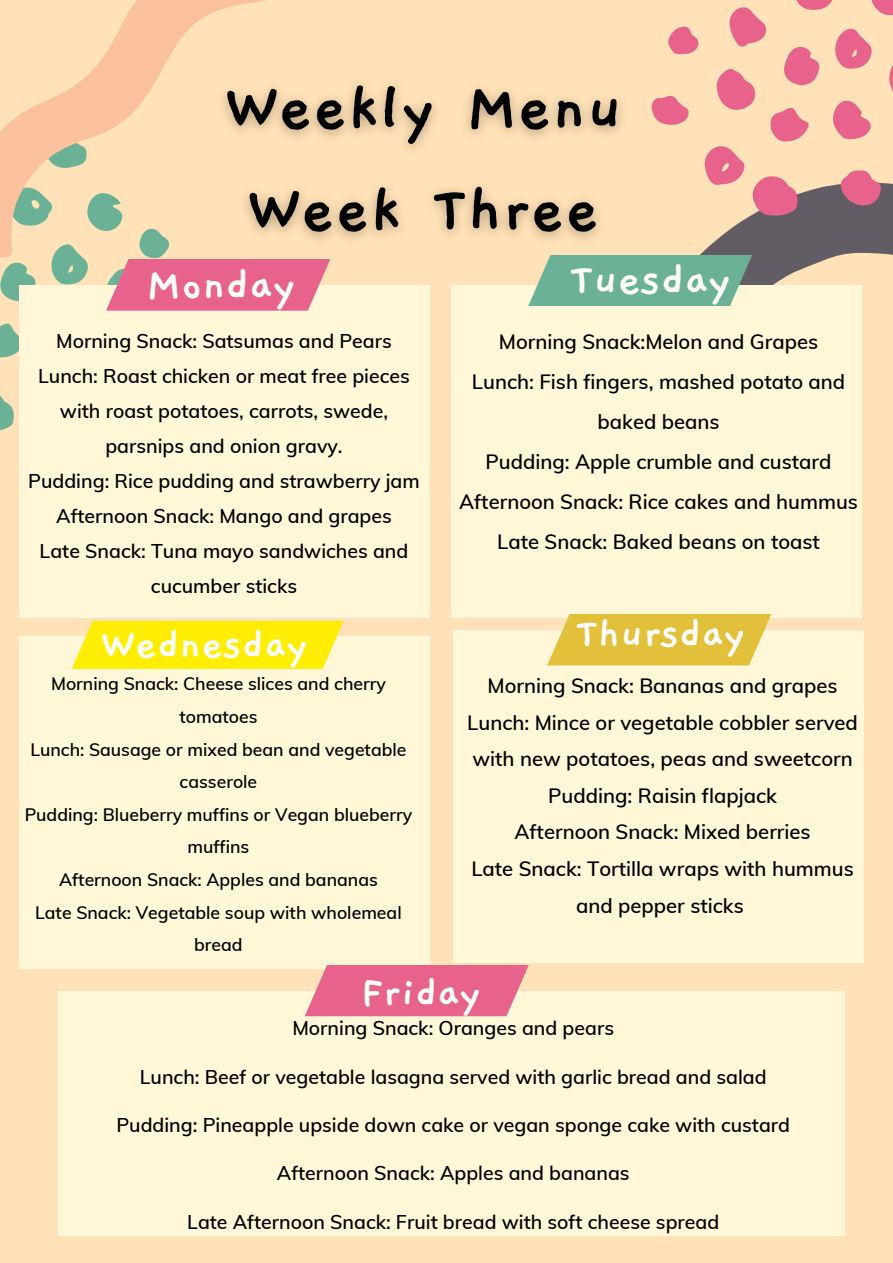
<style>
.page{position:relative;width:893px;height:1263px;background:#ffe2b7}
.page>*{position:absolute;margin:0;border:0;box-sizing:border-box;transform-origin:0 0}
.t1{font:700 49.5px "Gaegu";color:#fcfdfa}
.t2{font:700 46.5px "Gaegu";color:#fcfdfa}
.t3{font:600 20.25px/36.6px "Muli";color:#000;text-align:center}
.t4{font:600 19.5px/34.9px "Muli";color:#000;text-align:center}
.t5{font:600 17.62px/32.6px "Muli";color:#000;text-align:center}
</style>
<div class="page">
<svg style="left:0;top:0;width:266px;height:186px"></svg>
<div style="left:19px;top:285px;width:410px;height:332px;background:#fff7d7"></div>
<div style="left:58px;top:991px;width:787px;height:245px;background:#fff7d7"></div>
<div style="left:451px;top:285px;width:411px;height:332px;background:#fff7d7"></div>
<div style="left:453px;top:630px;width:411px;height:332px;background:#fff7d7"></div>
<img style="left:206px;top:57px;width:322px;height:183px">
<svg style="left:0;top:186px;width:342px;height:245px"></svg>
<svg style="left:528px;top:0;width:365px;height:306px"></svg>
<div style="left:19px;top:636px;width:410px;height:332px;background:#fff7d7"></div>
<svg style="left:72px;top:621px;width:272px;height:48px;background:#ffed13"></svg>
<svg style="left:547px;top:615px;width:236px;height:50px;background:#e6c74f"></svg>
<svg style="left:305px;top:965px;width:224px;height:51px;background:#e97092"></svg>
<p class="t1" style="left:146px;top:260px;width:151px">Monday</p>
<p class="t1" style="left:569px;top:256px;width:163px">Tuesday</p>
<p class="t4" style="left:56px;top:323px;width:337px">Morning Snack: Satsumas and Pears</p>
<p class="t4" style="left:38px;top:358px;width:373px">Lunch: Roast chicken or meat free pieces with roast potatoes, carrots, swede, parsnips and onion gravy.</p>
<p class="t4" style="left:28px;top:463px;width:393px">Pudding: Rice pudding and strawberry jam</p>
<p class="t4" style="left:56px;top:498px;width:337px">Afternoon Snack: Mango and grapes</p>
<p class="t4" style="left:40px;top:533px;width:370px">Late Snack: Tuna mayo sandwiches and cucumber sticks</p>
<p class="t3" style="left:499px;top:323px;width:321px">Morning Snack:Melon and Grapes</p>
<p class="t3" style="left:472px;top:361px;width:375px;line-height:40px">Lunch: Fish fingers, mashed potato and baked beans</p>
<p class="t3" style="left:485px;top:443px;width:347px">Pudding: Apple crumble and custard</p>
<p class="t3" style="left:459px;top:483px;width:400px">Afternoon Snack: Rice cakes and hummus</p>
<p class="t3" style="left:497px;top:522px;width:324px">Late Snack: Baked beans on toast</p>
<p class="t2" style="left:100px;top:622px;width:209px">Wednesday</p>
<p class="t2" style="left:575px;top:611px;width:172px">Thursday</p>
<p class="t5" style="left:51px;top:667px;width:336px">Morning Snack: Cheese slices and cherry tomatoes</p>
<p class="t5" style="left:30px;top:732px;width:378px">Lunch: Sausage or mixed bean and vegetable casserole</p>
<p class="t5" style="left:25px;top:798px;width:389px">Pudding: Blueberry muffins or Vegan blueberry muffins</p>
<p class="t5" style="left:59px;top:863px;width:320px">Afternoon Snack: Apples and bananas</p>
<p class="t5" style="left:35px;top:896px;width:368px">Late Snack: Vegetable soup with wholemeal bread</p>
<p class="t3" style="left:487px;top:667px;width:351px">Morning Snack: Bananas and grapes</p>
<p class="t3" style="left:467px;top:704px;width:392px;text-align:left">Lunch: Mince or vegetable cobbler served with new potatoes, peas and sweetcorn</p>
<p class="t3" style="left:548px;top:777px;width:230px">Pudding: Raisin flapjack</p>
<p class="t3" style="left:514px;top:813px;width:298px">Afternoon Snack: Mixed berries</p>
<p class="t3" style="left:471px;top:850px;width:384px">Late Snack: Tortilla wraps with hummus and pepper sticks</p>
<p class="t2" style="left:360px;top:970px;width:123px">Friday</p>
<p class="t4" style="left:292px;top:1010px;width:323px">Morning Snack: Oranges and pears</p>
<p class="t4" style="left:140px;top:1059px;width:628px">Lunch: Beef or vegetable lasagna served with garlic bread and salad</p>
<p class="t4" style="left:116px;top:1107px;width:675px">Pudding: Pineapple upside down cake or vegan sponge cake with custard</p>
<p class="t4" style="left:277px;top:1155px;width:354px">Afternoon Snack: Apples and bananas</p>
<p class="t4" style="left:187px;top:1204px;width:533px">Late Afternoon Snack: Fruit bread with soft cheese spread</p>
</div>
